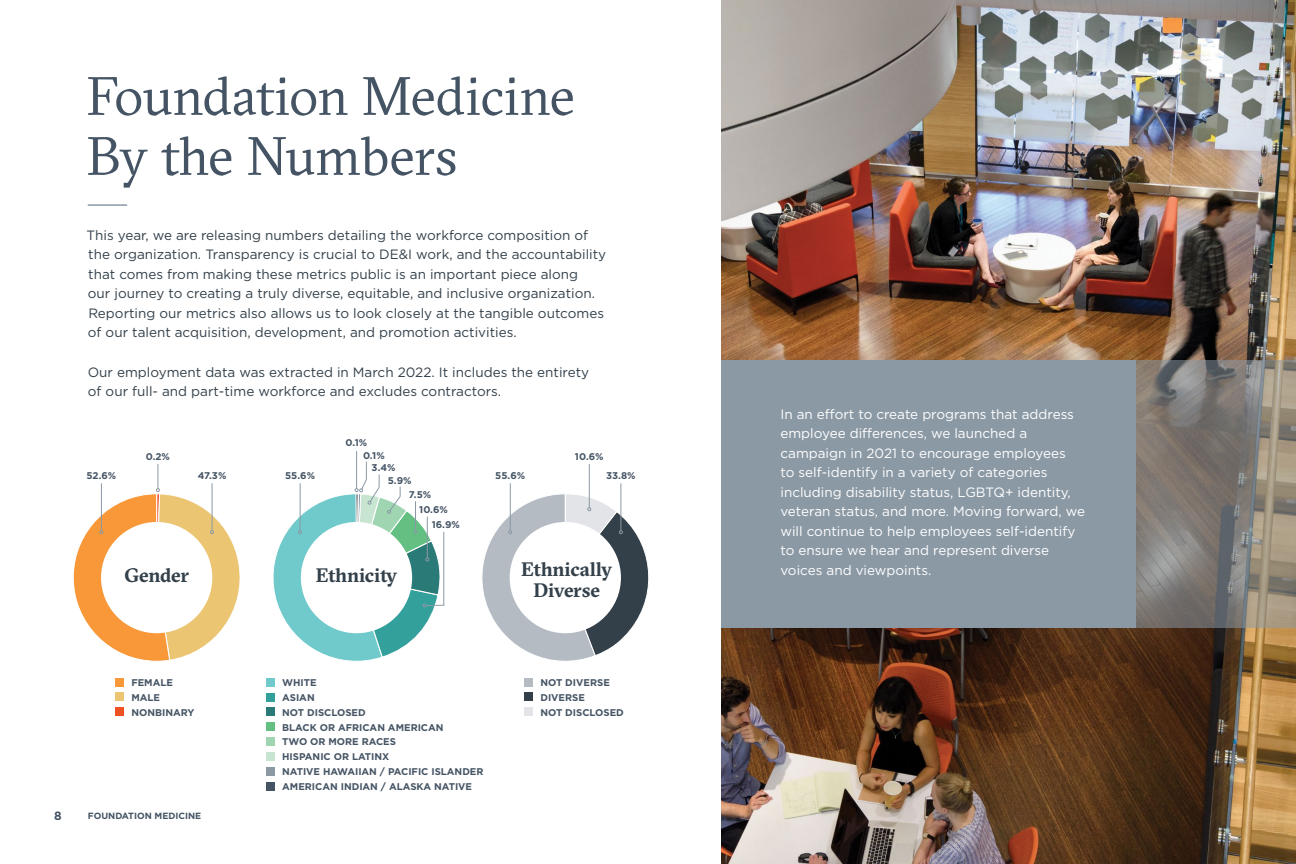
<style>
.page{position:relative;width:1296px;height:864px;background:#fff}
.page>*{position:absolute;margin:0;border:0;box-sizing:border-box;transform-origin:0 0}
.t1{font:54px/60px "GT Sectra";letter-spacing:-.01em;color:#455464}
.t2{font:700 19.5px/21px "GT Sectra";letter-spacing:-.015em;color:#33404a;text-align:center}
.t3{font:13.5px/19.5px "Gotham";color:#33404a}
.t4{font:13.5px/19.5px "Gotham";color:#fff}
.t5{font:700 12px "Gotham";color:#455464}
.t6{font:700 9.75px/15px "Gotham";color:#455464}
.t7{font:700 9px "Gotham";color:#455464}
</style>
<div class="page">
<img style="left:721px;top:0;width:575px;height:864px">
<div style="left:721px;top:361px;width:415px;height:267px;background:#8b99a5"></div>
<svg style="left:1136px;top:361px;width:160px;height:267px;background:#847e77"></svg>
<hr style="left:88px;top:204px;width:39px;height:2px;background:#8b99a5">
<hr style="left:510px;top:484px;width:1px;height:47px;background:#8b99a5">
<hr style="left:621px;top:484px;width:1px;height:47px;background:#8b99a5">
<svg style="left:73px;top:464px;width:167px;height:198px"></svg>
<hr style="left:589px;top:464px;width:1px;height:44px;background:#8b99a5">
<svg style="left:482px;top:493px;width:167px;height:168px"></svg>
<hr style="left:356px;top:451px;width:1px;height:38px;background:#8b99a5">
<svg style="left:273px;top:461px;width:172px;height:200px"></svg>
<div style="left:101px;top:522px;width:111px;height:111px;background:#fff;border-radius:50%"></div>
<div style="left:301px;top:522px;width:111px;height:111px;background:#fff;border-radius:50%"></div>
<div style="left:510px;top:522px;width:111px;height:111px;background:#fff;border-radius:50%"></div>
<div style="left:116px;top:678px;width:8px;height:8px;background:#f89838"></div>
<div style="left:266px;top:678px;width:8px;height:8px;background:#70cacb"></div>
<div style="left:266px;top:723px;width:8px;height:8px;background:#63c082"></div>
<div style="left:525px;top:678px;width:8px;height:8px;background:#b4bbc3"></div>
<div style="left:116px;top:693px;width:8px;height:8px;background:#ebc572"></div>
<div style="left:266px;top:693px;width:8px;height:8px;background:#33a09c"></div>
<div style="left:266px;top:738px;width:8px;height:8px;background:#a0d5b1"></div>
<div style="left:266px;top:767px;width:8px;height:9px;background:#8b99a5"></div>
<div style="left:525px;top:708px;width:8px;height:8px;background:#e2e4e7"></div>
<div style="left:116px;top:708px;width:8px;height:8px;background:#f05123"></div>
<div style="left:266px;top:708px;width:8px;height:8px;background:#2a7a77"></div>
<div style="left:266px;top:753px;width:8px;height:8px;background:#c7e5d0"></div>
<div style="left:266px;top:782px;width:8px;height:9px;background:#455464"></div>
<div style="left:525px;top:693px;width:8px;height:8px;background:#33404a"></div>
<h1 class="t1" style="left:86px;top:66px;width:490px">Foundation Medicine<br>By the Numbers</h1>
<p class="t3" style="left:87px;top:225px;width:521px">This year, we are releasing numbers detailing the workforce composition of the organization. Transparency is crucial to DE&amp;I work, and the accountability that comes from making these metrics public is an important piece along<br>our journey to creating a truly diverse, equitable, and inclusive organization.<br>Reporting our metrics also allows us to look closely at the tangible outcomes of our talent acquisition, development, and promotion activities.</p>
<p class="t3" style="left:88px;top:362px;width:503px">Our employment data was extracted in March 2022. It includes the entirety of our full- and part-time workforce and excludes contractors.</p>
<p class="t6" style="left:346px;top:435px;width:23px">0.1%</p>
<p class="t6" style="left:363px;top:448px;width:23px">0.1%</p>
<p class="t6" style="left:372px;top:460px;width:25px">3.4%</p>
<p class="t6" style="left:388px;top:473px;width:25px">5.9%</p>
<p class="t6" style="left:409px;top:487px;width:24px">7.5%</p>
<p class="t6" style="left:419px;top:502px;width:30px">10.6%</p>
<p class="t6" style="left:432px;top:517px;width:30px">16.9%</p>
<p class="t6" style="left:146px;top:449px;width:26px">0.2%</p>
<p class="t6" style="left:575px;top:449px;width:30px">10.6%</p>
<p class="t6" style="left:285px;top:468px;width:31px">55.6%</p>
<p class="t6" style="left:198px;top:468px;width:30px">47.3%</p>
<p class="t6" style="left:606px;top:468px;width:31px">33.8%</p>
<p class="t6" style="left:87px;top:468px;width:31px">52.6%</p>
<p class="t6" style="left:495px;top:468px;width:31px">55.6%</p>
<h2 class="t2" style="left:124px;top:564px;width:66px">Gender</h2>
<h2 class="t2" style="left:316px;top:564px;width:83px">Ethnicity</h2>
<h2 class="t2" style="left:521px;top:558px;width:93px">Ethnically<br>Diverse</h2>
<p class="t6" style="left:131px;top:675px;width:65px">FEMALE<br>MALE<br>NONBINARY</p>
<p class="t6" style="left:540px;top:675px;width:85px">NOT DIVERSE<br>DIVERSE<br>NOT DISCLOSED</p>
<p class="t6" style="left:282px;top:675px;width:203px">WHITE<br>ASIAN<br>NOT DISCLOSED<br>BLACK OR AFRICAN AMERICAN<br>TWO OR MORE RACES<br>HISPANIC OR LATINX<br>NATIVE HAWAIIAN / PACIFIC ISLANDER<br>AMERICAN INDIAN / ALASKA NATIVE</p>
<p class="t5" style="left:54px;top:808px;width:9px">8</p>
<p class="t7" style="left:88px;top:810px;width:115px">FOUNDATION MEDICINE</p>
<p class="t4" style="left:780px;top:404px;width:306px">In an effort to create programs that address employee differences, we launched a campaign in 2021 to encourage employees<br>to self-identify in a variety of categories including disability status, LGBTQ+ identity, veteran status, and more. Moving forward, we will continue to help employees self-identify to ensure we hear and represent diverse voices and viewpoints.</p>
</div>
